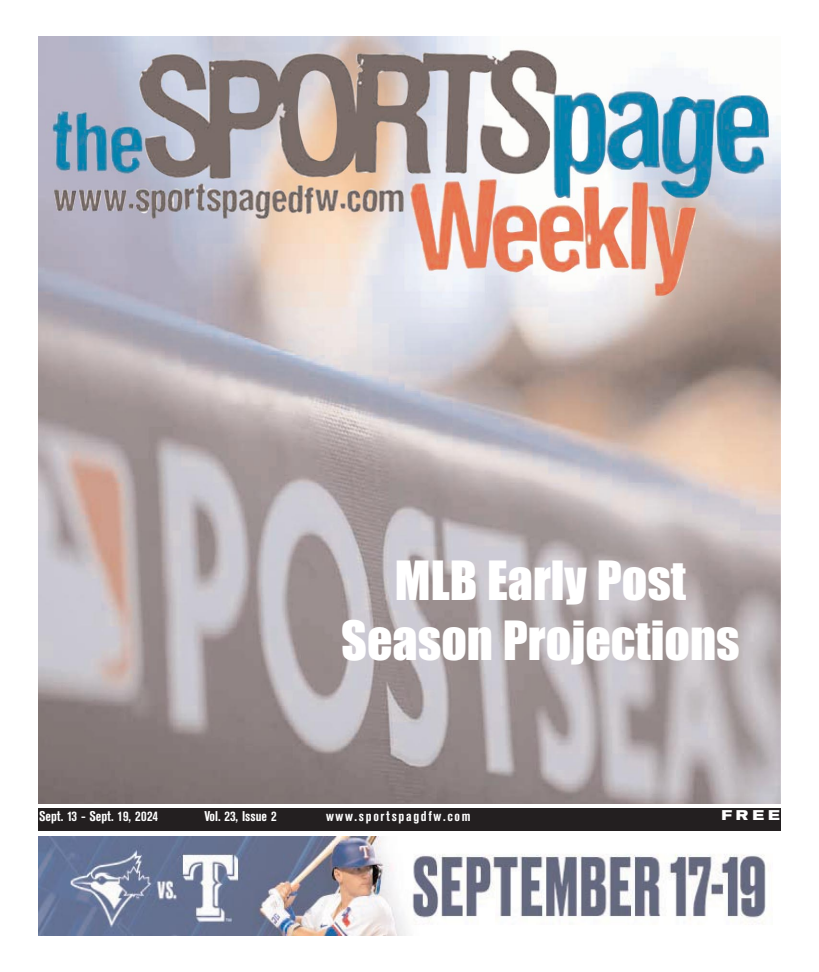
<style>
.page{position:relative;width:819px;height:972px;background:#fff}
.page>*{position:absolute;margin:0;border:0;box-sizing:border-box;transform-origin:0 0}
.t1{font:50px/60px "Impact";color:#fff;text-align:center}
.t2{font:700 condensed 14px "Akzidenz Grotesk BE";color:#fff}
.t3{font:700 condensed 14px "Akzidenz Grotesk BE";letter-spacing:.12em;color:#fff}
.t4{font:700 expanded 14px "Akzidenz Grotesk BE";color:#fff}
</style>
<div class="page">
<div style="left:38px;top:808px;width:743px;height:23px;background:#231f20"></div>
<img style="left:38px;top:36px;width:742px;height:768px">
<img style="left:38px;top:836px;width:731px;height:100px">
<h1 class="t1" style="left:341px;top:554px;width:400px">MLB Early Post<br>Season Projections</h1>
<p class="t2" style="left:39px;top:811px;width:121px">Sept. 13 - Sept. 19, 2024</p>
<p class="t2" style="left:204px;top:811px;width:74px">Vol. 23, Issue 2</p>
<p class="t3" style="left:326px;top:811px;width:146px">www.sportspagdfw.com</p>
<p class="t4" style="left:722px;top:811px;width:60px">FREE</p>
</div>
